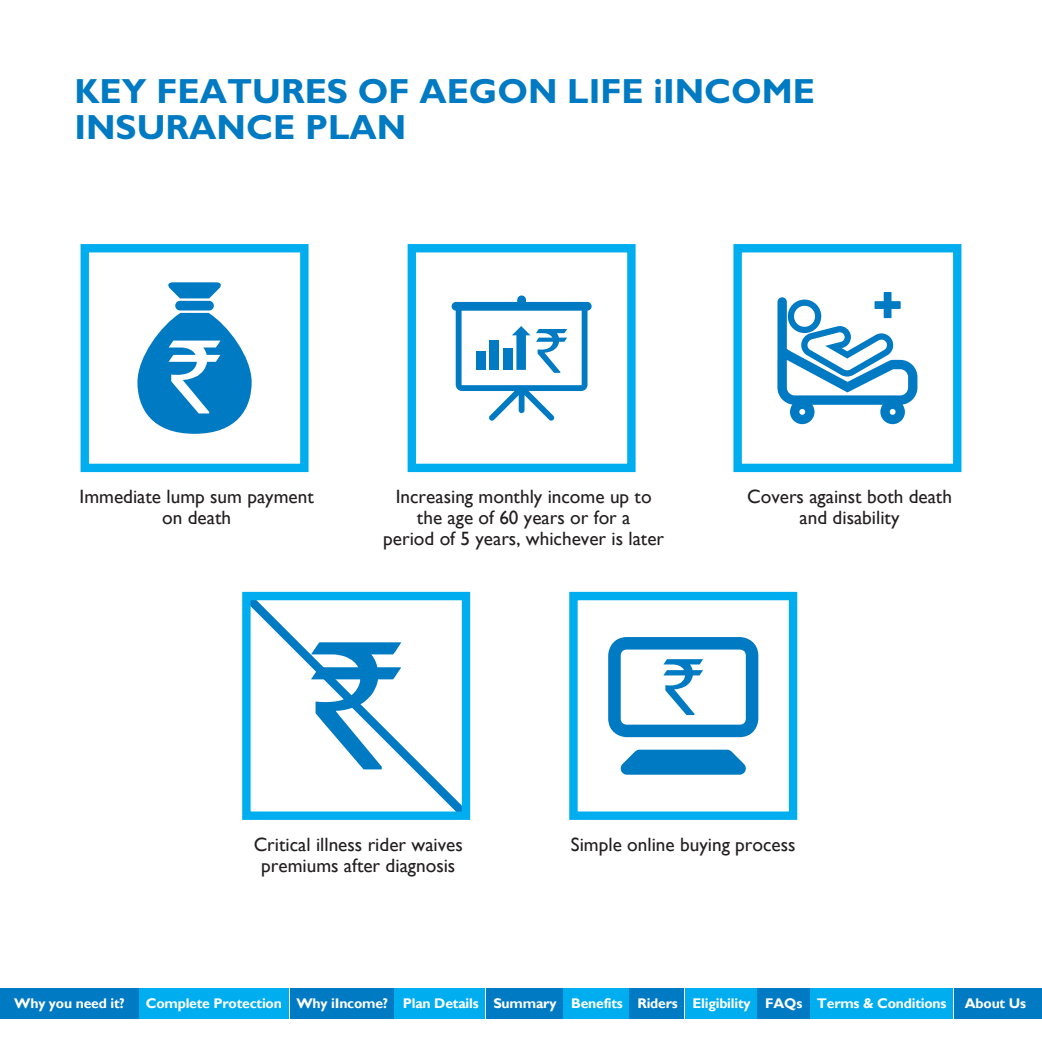
<style>
.page{position:relative;width:1042px;height:1043px;background:#fff}
.page>*{position:absolute;margin:0;border:0;box-sizing:border-box;transform-origin:0 0}
.t1{font:700 35px/35.5px "Gill Sans Std";color:#007ac2}
.t2{font:19.25px/21px "Gill Sans";color:#231f20;text-align:center}
.t3{font:700 14px "Gill Sans";letter-spacing:-.015em;color:#fff}
</style>
<div class="page">
<svg style="left:80px;top:244px;width:229px;height:229px"></svg>
<div style="left:408px;top:244px;width:227px;height:228px;border:8px solid #00aeef"></div>
<svg style="left:451px;top:295px;width:140px;height:126px"></svg>
<div style="left:733px;top:244px;width:228px;height:228px;border:8px solid #00aeef"></div>
<svg style="left:777px;top:292px;width:140px;height:132px"></svg>
<svg style="left:242px;top:591px;width:229px;height:229px"></svg>
<svg style="left:569px;top:591px;width:229px;height:229px"></svg>
<svg style="left:620px;top:749px;width:126px;height:25px;background:#1f8ac9"></svg>
<svg style="left:608px;top:637px;width:150px;height:100px"></svg>
<div style="left:0;top:987px;width:138px;height:31px;background:#007ac2"></div>
<div style="left:139px;top:987px;width:150px;height:31px;background:#00aeef"></div>
<div style="left:394px;top:987px;width:91px;height:31px;background:#00aeef"></div>
<div style="left:486px;top:987px;width:77px;height:31px;background:#007ac2"></div>
<div style="left:630px;top:987px;width:54px;height:31px;background:#007ac2"></div>
<div style="left:564px;top:987px;width:65px;height:31px;background:#00aeef"></div>
<div style="left:685px;top:987px;width:71px;height:31px;background:#00aeef"></div>
<div style="left:810px;top:987px;width:143px;height:31px;background:#00aeef"></div>
<div style="left:757px;top:987px;width:52px;height:31px;background:#007ac2"></div>
<div style="left:954px;top:987px;width:88px;height:31px;background:#007ac2"></div>
<div style="left:290px;top:987px;width:103px;height:31px;background:#007ac2"></div>
<h1 class="t1" style="left:74px;top:73px;width:742px">KEY FEATURES OF AEGON LIFE iINCOME<br>INSURANCE PLAN</h1>
<p class="t2" style="left:80px;top:486px;width:236px">Immediate lump sum payment on death</p>
<p class="t2" style="left:383px;top:486px;width:282px">Increasing monthly income up to the age of 60 years or for a<br>period of 5 years, whichever is later</p>
<p class="t2" style="left:747px;top:486px;width:206px">Covers against both death and disability</p>
<p class="t2" style="left:254px;top:834px;width:211px">Critical illness rider waives premiums after diagnosis</p>
<p class="t2" style="left:571px;top:834px;width:226px">Simple online buying process</p>
<p class="t3" style="left:14px;top:994px;width:112px">Why you need it?</p>
<p class="t3" style="left:146px;top:994px;width:802px">Complete Protection Why iIncome? Plan Details Summary Benefits Riders Eligibility FAQs Terms &amp; Conditions</p>
<p class="t3" style="left:965px;top:994px;width:63px">About Us</p>
</div>
